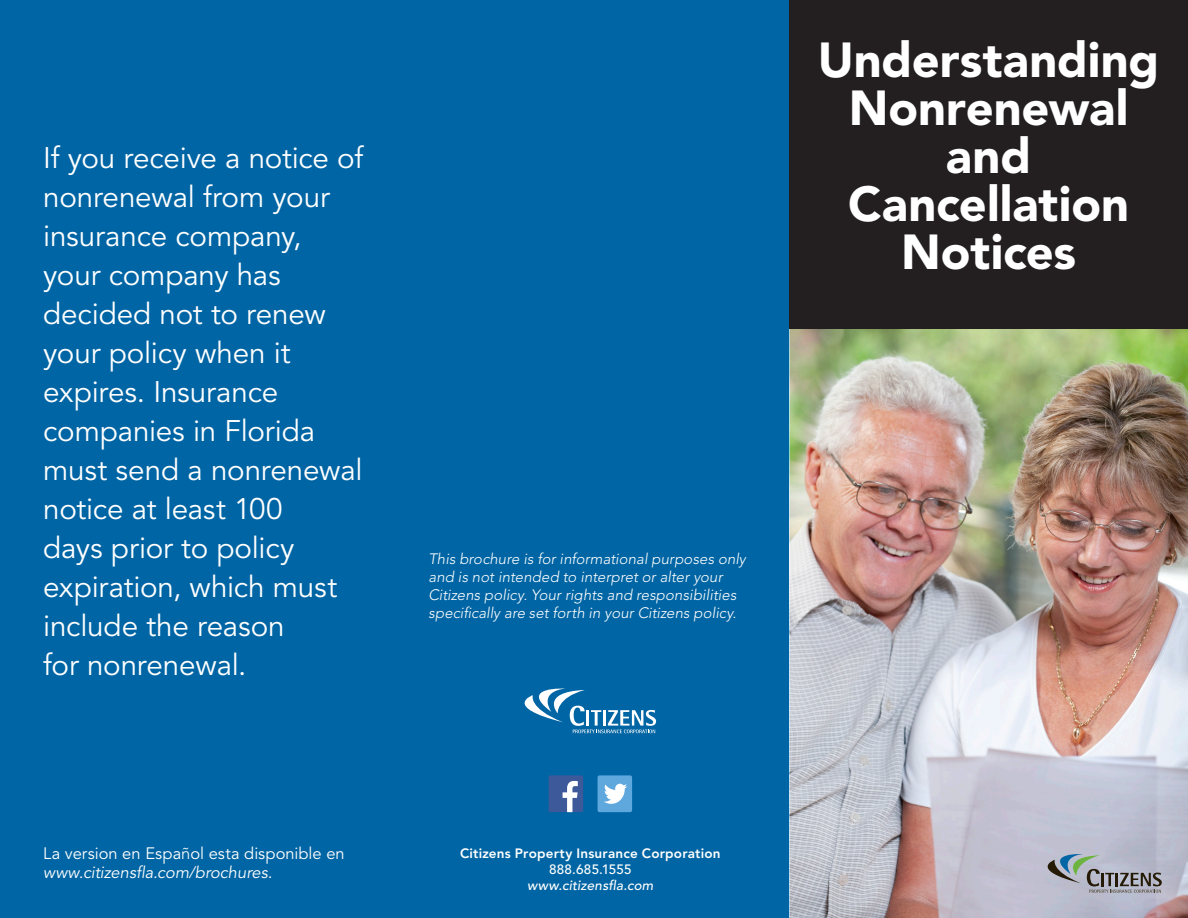
<style>
.page{position:relative;width:1188px;height:918px;background:#fff}
.page>*{position:absolute;margin:0;border:0;box-sizing:border-box;transform-origin:0 0}
.t1{font:900 48.75px/48px "Avenir LT Std";color:#fff;text-align:center}
.t2{font:29.7px/39px "Avenir LT Std";letter-spacing:-.01em;color:#fff}
.t3{font:16.5px/19.5px "Avenir LT Std";letter-spacing:.005em;color:#fff}
.t4{font:italic 300 15px/18px "Avenir LT Std";letter-spacing:.005em;color:#fff}
.t5{font:800 13.5px "Avenir LT Std";letter-spacing:.015em;color:#fff}
.t6{font:italic 500 13.5px "Avenir LT Std";letter-spacing:.015em;color:#fff}
.t7{font:500 13.5px "Avenir LT Std";letter-spacing:.015em;color:#fff}
.s1{font-weight:300}
.s2{font-style:italic}
</style>
<div class="page">
<img style="left:790px;top:328px;width:398px;height:590px">
<svg style="left:1046px;top:852px;width:116px;height:41px;background:#9ca1aa"></svg>
<div style="left:0;top:0;width:790px;height:918px;background:#0065a4"></div>
<div style="left:790px;top:0;width:398px;height:328px;background:#231f20"></div>
<svg style="left:524px;top:688px;width:132px;height:45px"></svg>
<div style="left:549px;top:775px;width:34px;height:37px;background:#3d5999;border-radius:2px"></div>
<svg style="left:563px;top:781px;width:15px;height:31px"></svg>
<div style="left:598px;top:775px;width:34px;height:37px;background:#5ea8de;border-radius:2px"></div>
<svg style="left:604px;top:784px;width:23px;height:20px"></svg>
<p class="t2" style="left:43px;top:139px;width:321px">If you receive a notice of nonrenewal from your insurance company, your company has decided not to renew your policy when it expires. Insurance companies in Florida must send a nonrenewal notice at least 100<br>days prior to policy expiration, which must include the reason<br>for nonrenewal.</p>
<p class="t4" style="left:429px;top:550px;width:319px">This brochure is for informational purposes only and is not intended to interpret or alter your Citizens policy. Your rights and responsibilities specifically are set forth in your Citizens policy.</p>
<p class="t3" style="left:43px;top:844px;width:303px">La version en Espa<span class="s1">ñ</span>ol esta disponible en <span class="s2">www.citizensfla.com/brochures.</span></p>
<p class="t5" style="left:460px;top:845px;width:262px">Citizens Property Insurance Corporation</p>
<p class="t7" style="left:549px;top:862px;width:84px">888.685.1555</p>
<p class="t6" style="left:527px;top:878px;width:128px">www.citizensfla.com</p>
<p class="t1" style="left:818px;top:36px;width:343px">Understanding<br>Nonrenewal and<br>Cancellation<br>Notices</p>
</div>
